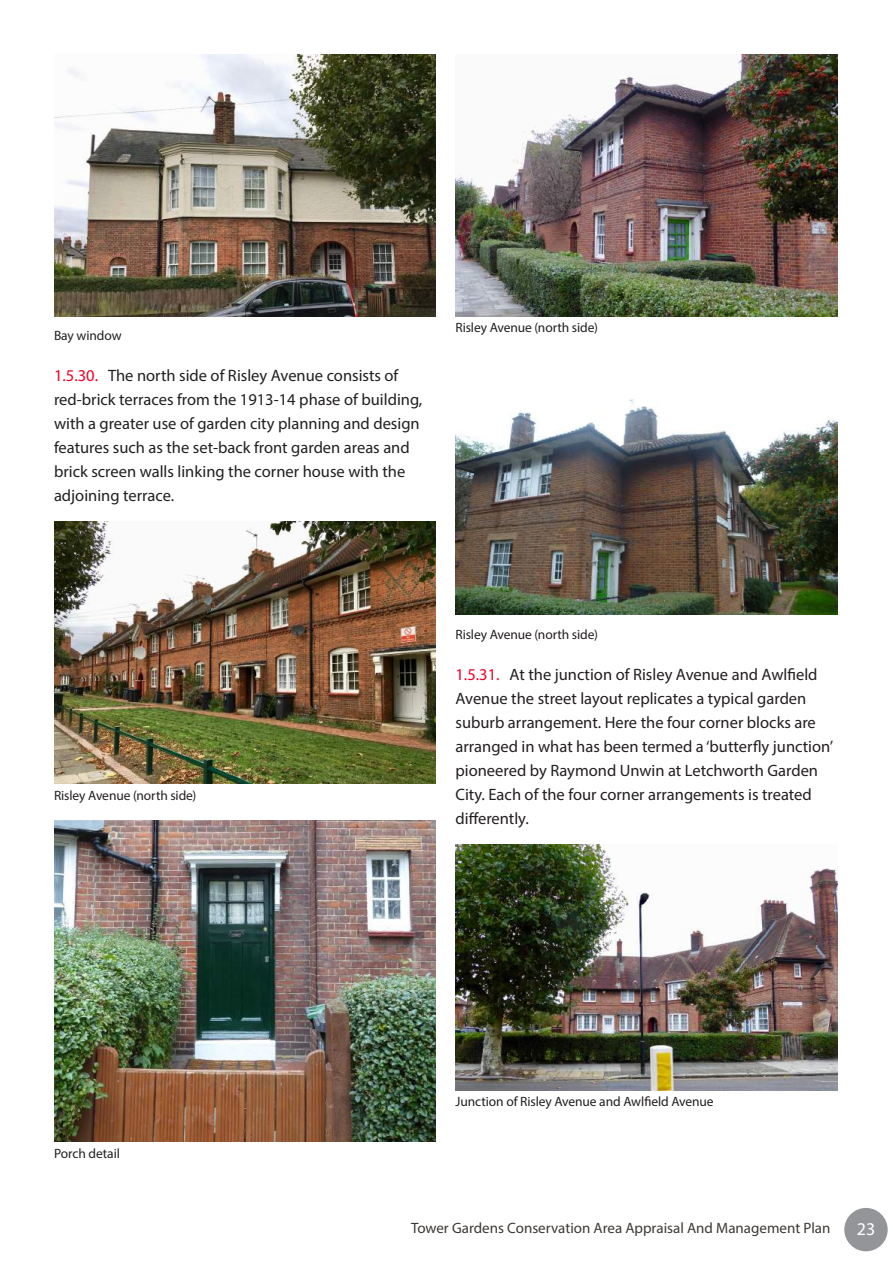
<style>
.page{position:relative;width:893px;height:1263px;background:#fff}
.page>*{position:absolute;margin:0;border:0;box-sizing:border-box;transform-origin:0 0}
.t1{font:18px "Myriad Pro";color:#fff}
.t2{font:16.5px/24px "Myriad Pro";color:#231f20}
.t3{font:15px "Myriad Pro";color:#3e3835}
.t4{font:13.5px "Myriad Pro";letter-spacing:-.005em;color:#231f20}
.s1{color:#ef0027}
</style>
<div class="page">
<div style="left:844px;top:1208px;width:44px;height:43px;background:#939598;border-radius:50%"></div>
<img style="left:54px;top:54px;width:382px;height:262px">
<img style="left:54px;top:521px;width:382px;height:262px">
<img style="left:54px;top:820px;width:382px;height:321px">
<img style="left:455px;top:54px;width:382px;height:262px">
<img style="left:455px;top:399px;width:382px;height:216px">
<img style="left:455px;top:844px;width:382px;height:246px">
<p class="t4" style="left:54px;top:327px;width:69px">Bay window</p>
<p class="t2" style="left:54px;top:363px;width:370px"><span class="s1">1.5.30.</span> The north side of Risley Avenue consists of red-brick terraces from the 1913-14 phase of building, with a greater use of garden city planning and design features such as the set-back front garden areas and brick screen walls linking the corner house with the adjoining terrace.</p>
<p class="t4" style="left:455px;top:319px;width:144px">Risley Avenue (north side)</p>
<p class="t4" style="left:54px;top:787px;width:144px">Risley Avenue (north side)</p>
<p class="t4" style="left:455px;top:626px;width:144px">Risley Avenue (north side)</p>
<p class="t2" style="left:455px;top:662px;width:379px"><span class="s1">1.5.31.</span> At the junction of Risley Avenue and Awlfield Avenue the street layout replicates a typical garden suburb arrangement. Here the four corner blocks are arranged in what has been termed a ‘butterfly junction’ pioneered by Raymond Unwin at Letchworth Garden City. Each of the four corner arrangements is treated differently.</p>
<p class="t4" style="left:54px;top:1145px;width:67px">Porch detail</p>
<p class="t4" style="left:455px;top:1093px;width:260px">Junction of Risley Avenue and Awlfield Avenue</p>
<p class="t3" style="left:411px;top:1218px;width:421px">Tower Gardens Conservation Area Appraisal And Management Plan</p>
<p class="t1" style="left:857px;top:1218px;width:20px">23</p>
</div>
